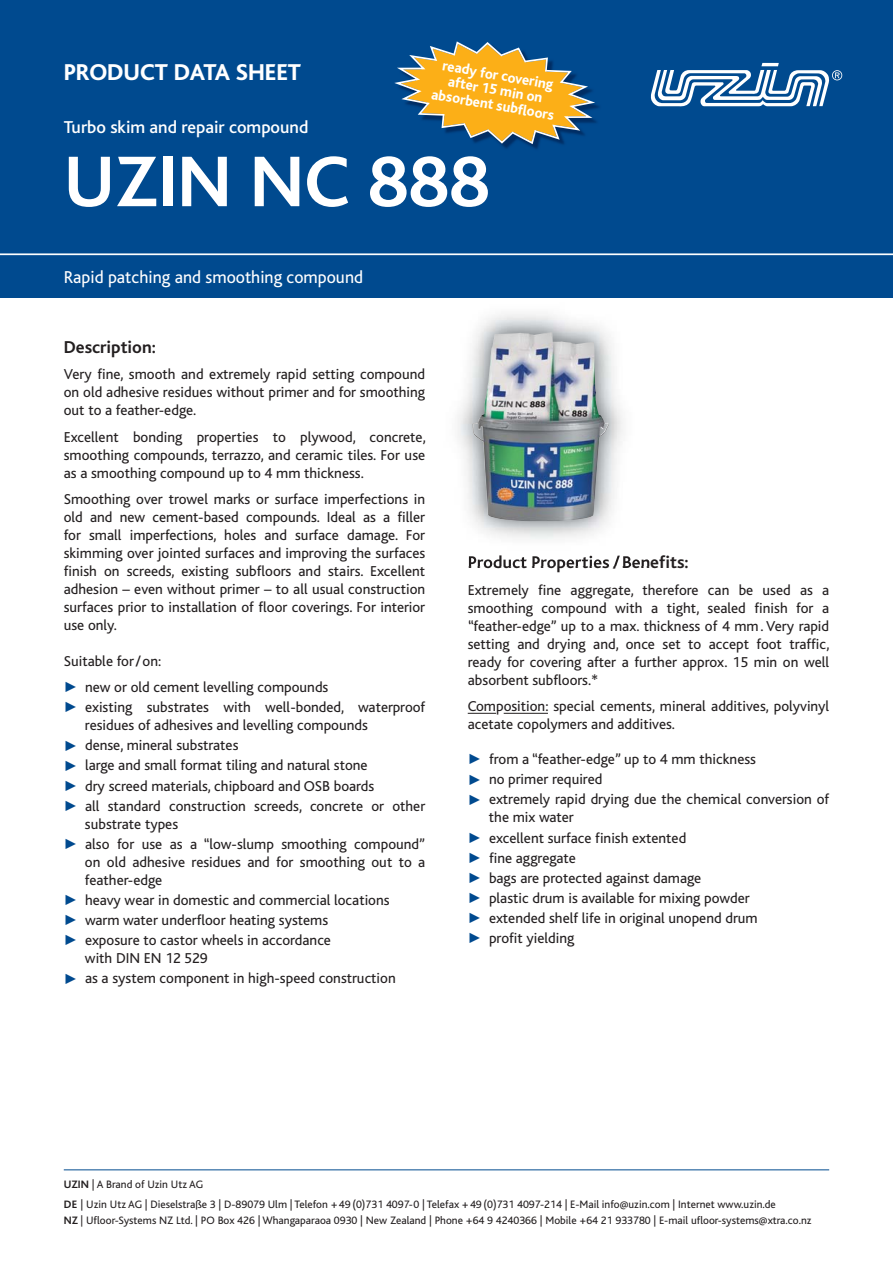
<style>
.page{position:relative;width:893px;height:1263px;background:#fff}
.page>*{position:absolute;margin:0;border:0;box-sizing:border-box;transform-origin:0 0}
.t1{font:700 75px "Bliss";color:#fff}
.t2{font:800 24px "Bliss";color:#fff}
.t3{font:700 18px "Bliss";color:#231f20}
.t4{font:18px "Bliss";color:#fff}
.t5{font:500 18px "Bliss";color:#fff}
.t6{font:15px/18px "Bliss";color:#231f20;text-align:justify}
.t7{font:800 15px/15px "Bliss";color:#fff;text-align:center;scale:.95 1}
.t8{font:11.25px/20px "Bliss";color:#231f20}
.s1{color:#004a8f}
.s2{font-weight:700}
</style>
<div class="page">
<div style="left:0;top:0;width:893px;height:298px;background:#004a8f"></div>
<svg style="left:651px;top:63px;width:191px;height:44px"></svg>
<svg style="left:468px;top:713px;width:28px;height:1px"></svg>
<hr style="left:504px;top:713px;width:44px;height:1px;background:#231f20">
<hr style="left:0;top:253px;width:893px;height:2px;background:#fff">
<hr style="left:64px;top:1169px;width:765px;height:1px;background:#004a8f">
<svg style="left:394px;top:41px;width:201px;height:103px"></svg>
<img style="left:469px;top:555px;width:151px;height:11px">
<img style="left:623px;top:556px;width:27px;height:10px">
<img style="left:472px;top:332px;width:137px;height:189px">
<h2 class="t2" style="left:64px;top:63px;width:239px">PRODUCT DATA SHEET</h2>
<p class="t5" style="left:64px;top:120px;width:246px">Turbo skim and repair compound</p>
<p class="t7" style="left:438px;top:58px;width:132px;rotate:10deg">ready for covering after 15 min on absorbent subfloors</p>
<h1 class="t1" style="left:64px;top:153px;width:427px">UZIN NC 888</h1>
<p class="t4" style="left:64px;top:270px;width:301px">Rapid patching and smoothing compound</p>
<p class="t3" style="left:64px;top:340px;width:94px">Description:</p>
<p class="t6" style="left:64px;top:367px;width:363px">Very fine, smooth and extremely rapid setting compound on old adhesive residues without primer and for smoothing out to a feather-edge.</p>
<p class="t6" style="left:64px;top:429px;width:363px">Excellent bonding properties to plywood, concrete, smoothing compounds, terrazzo, and ceramic tiles. For use as a smoothing compound up to 4 mm thickness.</p>
<p class="t6" style="left:64px;top:492px;width:363px">Smoothing over trowel marks or surface imperfections in old and new cement-based compounds. Ideal as a filler for small imperfections, holes and surface damage. For skimming over jointed surfaces and improving the surfaces finish on screeds, existing subfloors and stairs. Excellent adhesion – even without primer – to all usual construction surfaces prior to installation of floor coverings. For interior use only.</p>
<p class="t6" style="left:64px;top:653px;width:99px">Suitable for/on:</p>
<p class="t6" style="left:64px;top:679px;width:266px"><span class="s1">✓</span> new or old cement levelling compounds</p>
<p class="t6" style="left:85px;top:700px;width:342px;text-indent:-21px"><span class="s1">✓</span> existing substrates with well-bonded, waterproof residues of adhesives and levelling compounds</p>
<p class="t6" style="left:64px;top:738px;width:176px"><span class="s1">✓</span> dense, mineral substrates</p>
<p class="t6" style="left:64px;top:758px;width:305px"><span class="s1">✓</span> large and small format tiling and natural stone</p>
<p class="t6" style="left:64px;top:778px;width:312px"><span class="s1">✓</span> dry screed materials, chipboard and OSB boards</p>
<p class="t6" style="left:85px;top:798px;width:342px;text-indent:-21px"><span class="s1">✓</span> all standard construction screeds, concrete or other substrate types</p>
<p class="t6" style="left:85px;top:836px;width:342px;text-indent:-21px"><span class="s1">✓</span> also for use as a “low-slump smoothing compound” on old adhesive residues and for smoothing out to a feather-edge</p>
<p class="t6" style="left:64px;top:892px;width:327px"><span class="s1">✓</span> heavy wear in domestic and commercial locations</p>
<p class="t6" style="left:64px;top:912px;width:266px"><span class="s1">✓</span> warm water underfloor heating systems</p>
<p class="t6" style="left:85px;top:933px;width:248px;text-indent:-21px"><span class="s1">✓</span> exposure to castor wheels in accordance with DIN EN 12 529</p>
<p class="t6" style="left:64px;top:971px;width:333px"><span class="s1">✓</span> as a system component in high-speed construction</p>
<p class="t3" style="left:468px;top:555px;width:222px">Product Properties /Benefits:</p>
<p class="t6" style="left:468px;top:582px;width:363px">Extremely fine aggregate, therefore can be used as a smoothing compound with a tight, sealed finish for a “feather-edge” up to a max. thickness of 4 mm. Very rapid setting and drying and, once set to accept foot traffic, ready for covering after a further approx. 15 min on well absorbent subfloors.*</p>
<p class="t6" style="left:468px;top:699px;width:363px">Composition: special cements, mineral additives, polyvinyl acetate copolymers and additives.</p>
<p class="t6" style="left:468px;top:752px;width:290px"><span class="s1">✓</span> from a “feather-edge” up to 4 mm thickness</p>
<p class="t6" style="left:468px;top:772px;width:136px"><span class="s1">✓</span> no primer required</p>
<p class="t6" style="left:489px;top:792px;width:342px;text-indent:-21px"><span class="s1">✓</span> extremely rapid drying due the chemical conversion of the mix water</p>
<p class="t6" style="left:468px;top:830px;width:220px"><span class="s1">✓</span> excellent surface finish extented</p>
<p class="t6" style="left:468px;top:850px;width:110px"><span class="s1">✓</span> fine aggregate</p>
<p class="t6" style="left:468px;top:870px;width:235px"><span class="s1">✓</span> bags are protected against damage</p>
<p class="t6" style="left:468px;top:890px;width:284px"><span class="s1">✓</span> plastic drum is available for mixing powder</p>
<p class="t6" style="left:468px;top:910px;width:291px"><span class="s1">✓</span> extended shelf life in original unopend drum</p>
<p class="t6" style="left:468px;top:931px;width:108px"><span class="s1">✓</span> profit yielding</p>
<p class="t8" style="left:64px;top:1176px;width:714px"><span class="s2">UZIN</span> | A Brand of Uzin Utz AG<br><span class="s2">DE</span> | Uzin Utz AG | Dieselstraße 3 | D-89079 Ulm | Telefon +49 (0)731 4097-0 | Telefax +49 (0)731 4097-214 | E-Mail info@uzin.com | Internet www.uzin.de</p>
<p class="t8" style="left:64px;top:1211px;width:749px"><span class="s2">NZ</span> | Ufloor-Systems NZ Ltd. | PO Box 426 | Whangaparaoa 0930 | New Zealand | Phone +64 9 4240366 | Mobile +64 21 933780 | E-mail ufloor-systems@xtra.co.nz</p>
</div>
